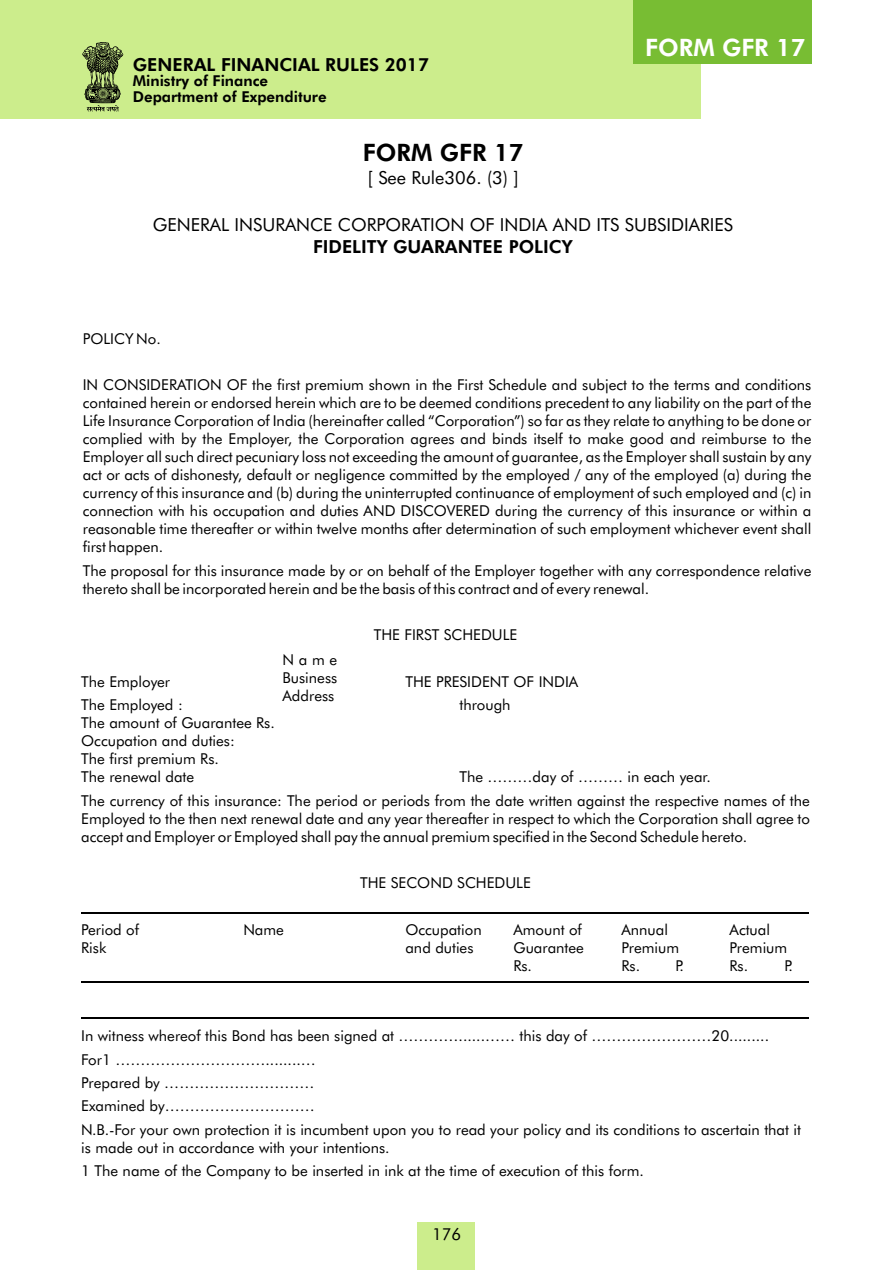
<style>
.page{position:relative;width:892px;height:1270px;background:#fff}
.page>*{position:absolute;margin:0;border:0;box-sizing:border-box;transform-origin:0 0}
.t1{font:800 24px "Futura BT";color:#fff}
.t2{font:800 24px "Futura BT";color:#000}
.t3{font:18px "Futura BT";color:#000}
.t4{font:800 18px "Futura BT";color:#000}
.t5{font:16.5px "Futura BT";color:#000}
.t6{font:15px/18px "Futura BT";color:#000}
.t7{font:800 15px/15.3px "Futura BT";color:#000}
</style>
<div class="page">
<div style="left:0;top:0;width:701px;height:119px;background:#cced8c"></div>
<div style="left:633px;top:0;width:178px;height:64px;background:#78bd33"></div>
<div style="left:417px;top:1222px;width:58px;height:48px;background:#cced8c"></div>
<hr style="left:81px;top:912px;width:728px;height:1px;background:#000">
<hr style="left:81px;top:981px;width:728px;height:1px;background:#000">
<hr style="left:81px;top:1017px;width:728px;height:1px;background:#000">
<svg style="left:82px;top:42px;width:41px;height:70px"></svg>
<p class="t4" style="left:133px;top:57px;width:298px">GENERAL FINANCIAL RULES 2017</p>
<p class="t7" style="left:133px;top:75px;width:195px">Ministry of Finance<br>Department of Expenditure</p>
<h1 class="t1" style="left:645px;top:37px;width:162px">FORM GFR 17</h1>
<h1 class="t2" style="left:363px;top:143px;width:162px">FORM GFR 17</h1>
<p class="t3" style="left:368px;top:171px;width:152px">[ See Rule306. (3) ]</p>
<p class="t3" style="left:153px;top:217px;width:581px">GENERAL INSURANCE CORPORATION OF INDIA AND ITS SUBSIDIARIES</p>
<p class="t4" style="left:313px;top:239px;width:261px">FIDELITY GUARANTEE POLICY</p>
<p class="t6" style="left:83px;top:331px;width:80px">POLICY No.</p>
<p class="t6" style="left:83px;top:377px;width:730px;text-align:justify">IN CONSIDERATION OF the first premium shown in the First Schedule and subject to the terms and conditions contained herein or endorsed herein which are to be deemed conditions precedent to any liability on the part of the Life Insurance Corporation of India (hereinafter called “Corporation”) so far as they relate to anything to be done or complied with by the Employer, the Corporation agrees and binds itself to make good and reimburse to the Employer all such direct pecuniary loss not exceeding the amount of guarantee, as the Employer shall sustain by any act or acts of dishonesty, default or negligence committed by the employed / any of the employed (a) during the currency of this insurance and (b) during the uninterrupted continuance of employment of such employed and (c) in connection with his occupation and duties AND DISCOVERED during the currency of this insurance or within a reasonable time thereafter or within twelve months after determination of such employment whichever event shall first happen.</p>
<p class="t6" style="left:83px;top:563px;width:730px">The proposal for this insurance made by or on behalf of the Employer together with any correspondence relative thereto shall be incorporated herein and be the basis of this contract and of every renewal.</p>
<p class="t6" style="left:374px;top:627px;width:145px">THE FIRST SCHEDULE</p>
<p class="t6" style="left:81px;top:674px;width:90px">The Employer</p>
<p class="t6" style="left:405px;top:674px;width:174px">THE PRESIDENT OF INDIA</p>
<p class="t6" style="left:81px;top:697px;width:103px">The Employed :</p>
<p class="t6" style="left:459px;top:697px;width:53px">through</p>
<p class="t6" style="left:81px;top:715px;width:195px">The amount of Guarantee Rs.<br>Occupation and duties:<br>The first premium Rs.<br>The renewal date</p>
<p class="t6" style="left:282px;top:652px;width:56px;text-align:justify">Name Business Address</p>
<p class="t6" style="left:81px;top:767px;width:730px;line-height:23.4px;text-indent:378px">The ………day of ……… in each year.<br>The currency of this insurance: The period or periods from the date written against the respective names of the</p>
<p class="t6" style="left:81px;top:811px;width:730px">Employed to the then next renewal date and any year thereafter in respect to which the Corporation shall agree to accept and Employer or Employed shall pay the annual premium specified in the Second Schedule hereto.</p>
<p class="t6" style="left:360px;top:875px;width:172px">THE SECOND SCHEDULE</p>
<p class="t6" style="left:81px;top:922px;width:59px">Period of</p>
<p class="t6" style="left:243px;top:922px;width:42px">Name</p>
<p class="t6" style="left:405px;top:922px;width:78px">Occupation</p>
<p class="t6" style="left:513px;top:922px;width:70px">Amount of</p>
<p class="t6" style="left:621px;top:922px;width:48px">Annual</p>
<p class="t6" style="left:729px;top:922px;width:42px">Actual</p>
<p class="t6" style="left:81px;top:940px;width:27px">Risk</p>
<p class="t6" style="left:405px;top:940px;width:70px">and duties</p>
<p class="t6" style="left:513px;top:940px;width:72px">Guarantee</p>
<p class="t6" style="left:621px;top:940px;width:59px">Premium</p>
<p class="t6" style="left:729px;top:940px;width:59px">Premium</p>
<p class="t6" style="left:513px;top:958px;width:20px">Rs.</p>
<p class="t6" style="left:621px;top:958px;width:64px">Rs. P.</p>
<p class="t6" style="left:729px;top:958px;width:20px">Rs.</p>
<p class="t6" style="left:784px;top:958px;width:10px">P.</p>
<p class="t6" style="left:81px;top:1026px;width:721px;line-height:23.4px">In witness whereof this Bond has been signed at …………......…… this day of ……………………20.........<br>For1 …………………………........…<br>Prepared by …………………………<br>Examined by…………………………<br>N.B.-For your own protection it is incumbent upon you to read your policy and its conditions to ascertain that it</p>
<p class="t6" style="left:81px;top:1137px;width:564px;line-height:23.4px">is made out in accordance with your intentions.<br>1 The name of the Company to be inserted in ink at the time of execution of this form.</p>
<p class="t5" style="left:432px;top:1228px;width:31px">176</p>
</div>
